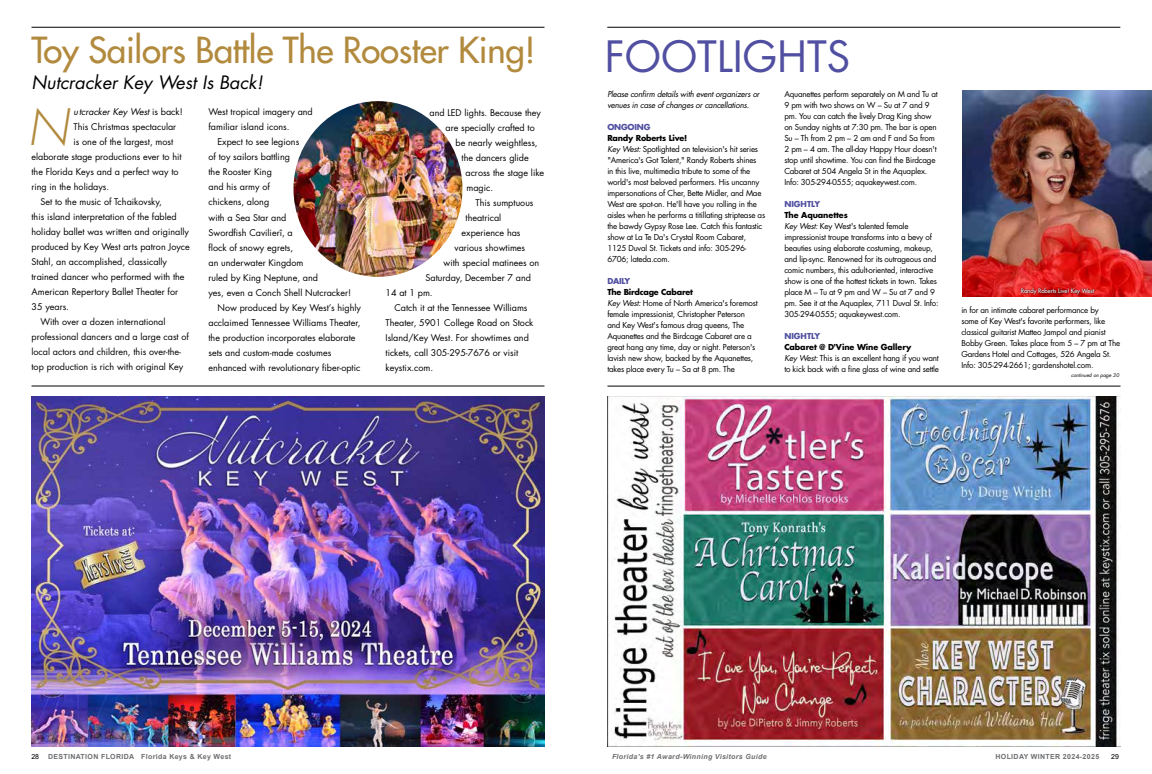
<style>
.page{position:relative;width:1152px;height:774px;background:#fff}
.page>*{position:absolute;margin:0;border:0;box-sizing:border-box;transform-origin:0 0}
.t1{font:italic 300 48.8px "Futura Std";color:#b28a3e}
.t2{font:42px "Futura Std";color:#504fa1}
.t3{font:500 35px "Futura Std";letter-spacing:-.01em;color:#b28a3e}
.t4{font:italic 18px "Futura Std";color:#000}
.t5{font:9px "Futura Std";color:#000}
.t6{font:italic 9px "Futura Std";color:#000}
.t7{font:8px/11px "Futura Std";letter-spacing:-.025em;color:#000}
.t8{font:italic 8px/11px "Futura Std";letter-spacing:-.025em;color:#000}
.t9{font:700 8px "Futura Std";letter-spacing:-.005em;color:#504fa1}
.t10{font:700 8px "Futura Std";letter-spacing:-.025em;color:#504fa1}
.t11{font:700 7px "Arial";letter-spacing:.05em;color:#6d6e71}
.t12{font:italic 700 7px "Arial";letter-spacing:.05em;color:#6d6e71}
.t13{font:7px "Arial";color:#000}
.t14{font:500 6px "Futura Std";letter-spacing:-.01em;color:#fff}
.t15{font:italic 5px "Futura Std";letter-spacing:-.005em;color:#000}
.s1{font-style:normal}
.s2{font-weight:700}
.s3{font-style:italic}
</style>
<div class="page">
<hr style="left:607px;top:27px;width:513px;height:1px;background:#000">
<hr style="left:607px;top:386px;width:514px;height:1px;background:#000">
<img style="left:608px;top:396px;width:513px;height:351px">
<img style="left:32px;top:396px;width:512px;height:351px">
<hr style="left:32px;top:27px;width:512px;height:1px;background:#000">
<img style="left:293px;top:101px;width:170px;height:176px">
<hr style="left:32px;top:386px;width:512px;height:1px;background:#000">
<img style="left:962px;top:90px;width:190px;height:207px">
<svg style="left:1020px;top:287px;width:76px;height:9px"></svg>
<h3 class="t3" style="left:32px;top:28px;width:506px">Toy Sailors Battle The Rooster King!</h3>
<h3 class="t4" style="left:32px;top:71px;width:233px">Nutcracker Key West Is Back!</h3>
<h1 class="t1" style="left:28px;top:98px;width:43px">N</h1>
<p class="t6" style="left:74px;top:106px;width:111px">utcracker Key West <span class="s1">is back!</span></p>
<p class="t5" style="left:74px;top:121px;width:104px">This Christmas spectacular</p>
<p class="t5" style="left:74px;top:136px;width:101px">is one of the largest, most</p>
<p class="t5" style="left:32px;top:151px;width:152px">elaborate stage productions ever to hit</p>
<p class="t5" style="left:32px;top:166px;width:149px">the Florida Keys and a perfect way to</p>
<p class="t5" style="left:32px;top:181px;width:79px">ring in the holidays.</p>
<p class="t5" style="left:41px;top:196px;width:123px">Set to the music of Tchaikovsky,</p>
<p class="t5" style="left:32px;top:211px;width:147px">this island interpretation of the fabled</p>
<p class="t5" style="left:32px;top:226px;width:159px">holiday ballet was written and originally</p>
<p class="t5" style="left:32px;top:241px;width:160px">produced by Key West arts patron Joyce</p>
<p class="t5" style="left:32px;top:256px;width:137px">Stahl, an accomplished, classically</p>
<p class="t5" style="left:32px;top:271px;width:155px">trained dancer who performed with the</p>
<p class="t5" style="left:32px;top:286px;width:148px">American Repertory Ballet Theater for</p>
<p class="t5" style="left:32px;top:301px;width:39px">35 years.</p>
<p class="t5" style="left:41px;top:316px;width:126px">With over a dozen international</p>
<p class="t5" style="left:32px;top:331px;width:159px">professional dancers and a large cast of</p>
<p class="t5" style="left:32px;top:346px;width:151px">local actors and children, this over-the-</p>
<p class="t5" style="left:32px;top:361px;width:153px">top production is rich with original Key</p>
<p class="t5" style="left:209px;top:106px;width:106px">West tropical imagery and</p>
<p class="t5" style="left:209px;top:121px;width:83px">familiar island icons.</p>
<p class="t5" style="left:218px;top:136px;width:83px">Expect to see legions</p>
<p class="t5" style="left:209px;top:151px;width:83px">of toy sailors battling</p>
<p class="t5" style="left:209px;top:166px;width:65px">the Rooster King</p>
<p class="t5" style="left:209px;top:181px;width:63px">and his army of</p>
<p class="t5" style="left:209px;top:196px;width:62px">chickens, along</p>
<p class="t5" style="left:209px;top:211px;width:79px">with a Sea Star and</p>
<p class="t5" style="left:209px;top:226px;width:86px">Swordfish Cavilierî, a</p>
<p class="t5" style="left:209px;top:241px;width:86px">flock of snowy egrets,</p>
<p class="t5" style="left:209px;top:256px;width:96px">an underwater Kingdom</p>
<p class="t5" style="left:209px;top:271px;width:111px">ruled by King Neptune, and</p>
<p class="t5" style="left:209px;top:286px;width:144px">yes, even a Conch Shell Nutcracker!</p>
<p class="t5" style="left:218px;top:301px;width:145px">Now produced by Key West’s highly</p>
<p class="t5" style="left:209px;top:316px;width:154px">acclaimed Tennessee Williams Theater,</p>
<p class="t5" style="left:209px;top:331px;width:149px">the production incorporates elaborate</p>
<p class="t5" style="left:209px;top:346px;width:124px">sets and custom-made costumes</p>
<p class="t5" style="left:209px;top:361px;width:153px">enhanced with revolutionary fiber-optic</p>
<p class="t5" style="left:430px;top:106px;width:113px">and LED lights. Because they</p>
<p class="t5" style="left:446px;top:121px;width:91px">are specially crafted to</p>
<p class="t5" style="left:456px;top:136px;width:84px">be nearly weightless,</p>
<p class="t5" style="left:462px;top:151px;width:69px">the dancers glide</p>
<p class="t5" style="left:466px;top:166px;width:80px">across the stage like</p>
<p class="t5" style="left:467px;top:181px;width:28px">magic.</p>
<p class="t5" style="left:476px;top:196px;width:60px">This sumptuous</p>
<p class="t5" style="left:466px;top:211px;width:37px">theatrical</p>
<p class="t5" style="left:462px;top:227px;width:61px">experience has</p>
<p class="t5" style="left:455px;top:242px;width:72px">various showtimes</p>
<p class="t5" style="left:444px;top:257px;width:97px">with special matinees on</p>
<p class="t5" style="left:426px;top:272px;width:107px">Saturday, December 7 and</p>
<p class="t5" style="left:386px;top:287px;width:49px">14 at 1 pm.</p>
<p class="t5" style="left:395px;top:302px;width:134px">Catch it at the Tennessee Williams</p>
<p class="t5" style="left:386px;top:317px;width:150px">Theater, 5901 College Road on Stock</p>
<p class="t5" style="left:386px;top:332px;width:145px">Island/Key West. For showtimes and</p>
<p class="t5" style="left:386px;top:347px;width:134px">tickets, call 305-295-7676 or visit</p>
<p class="t5" style="left:386px;top:362px;width:49px">keystix.com.</p>
<h2 class="t2" style="left:605px;top:30px;width:247px">FOOTLIGHTS</h2>
<p class="t8" style="left:607px;top:88px;width:154px">Please confirm details with event organizers or venues in case of changes or cancellations.</p>
<p class="t10" style="left:607px;top:121px;width:45px">ONGOING</p>
<p class="t7" style="left:607px;top:132px;width:159px"><span class="s2">Randy Roberts Live!<br></span><span class="s3">Key West:</span> Spotlighted on television's hit series "America's Got Talent," Randy Roberts shines<br>in this live, multimedia tribute to some of the world's most beloved performers. His uncanny impersonations of Cher, Bette Midler, and Mae West are spot-on. He'll have you rolling in the aisles when he performs a titillating striptease as the bawdy Gypsy Rose Lee. Catch this fantastic show at La Te Da's Crystal Room Cabaret, 1125 Duval St. Tickets and info: 305-296- 6706; lateda.com.</p>
<p class="t10" style="left:607px;top:275px;width:24px">DAILY</p>
<p class="t7" style="left:607px;top:286px;width:152px"><span class="s2">The Birdcage Cabaret<br></span><span class="s3">Key West:</span> Home of North America's foremost female impressionist, Christopher Peterson and Key West's famous drag queens, The Aquanettes and the Birdcage Cabaret are a great hang any time, day or night. Peterson's lavish new show, backed by the Aquanettes, takes place every Tu – Sa at 8 pm. The</p>
<p class="t7" style="left:784px;top:88px;width:155px">Aquanettes perform separately on M and Tu at 9 pm with two shows on W – Su at 7 and 9 pm. You can catch the lively Drag King show on Sunday nights at 7:30 pm. The bar is open Su – Th from 2 pm – 2 am and F and Sa from 2 pm – 4 am. The all-day Happy Hour doesn't stop until showtime. You can find the Birdcage Cabaret at 504 Angela St in the Aquaplex.<br>Info: 305-294-0555; aquakeywest.com.</p>
<p class="t9" style="left:784px;top:198px;width:37px">NIGHTLY</p>
<p class="t7" style="left:784px;top:209px;width:156px"><span class="s2">The Aquanettes<br></span><span class="s3">Key West:</span> Key West's talented female impressionist troupe transforms into a bevy of beauties using elaborate costuming, makeup, and lip-sync. Renowned for its outrageous and comic numbers, this adult-oriented, interactive show is one of the hottest tickets in town. Takes place M – Tu at 9 pm and W – Su at 7 and 9 pm. See it at the Aquaplex, 711 Duval St. Info:<br>305-294-0555; aquakeywest.com.</p>
<p class="t9" style="left:784px;top:330px;width:37px">NIGHTLY</p>
<p class="t7" style="left:784px;top:341px;width:156px"><span class="s2">Cabaret @ D'Vine Wine Gallery<br></span><span class="s3">Key West:</span> This is an excellent hang if you want to kick back with a fine glass of wine and settle</p>
<p class="t14" style="left:1021px;top:287px;width:75px">Randy Roberts Live! Key West</p>
<p class="t7" style="left:961px;top:304px;width:160px">in for an intimate cabaret performance by<br>some of Key West's favorite performers, like classical guitarist Matteo Jampol and pianist Bobby Green. Takes place from 5 – 7 pm at The Gardens Hotel and Cottages, 526 Angela St.<br>Info: 305-294-2661; gardenshotel.com.</p>
<p class="t15" style="left:1071px;top:372px;width:50px">continued on page 30</p>
<p class="t13" style="left:31px;top:752px;width:9px">28</p>
<p class="t11" style="left:48px;top:752px;width:185px">DESTINATION FLORIDA Florida Keys &amp; Key West</p>
<p class="t12" style="left:612px;top:752px;width:156px">Florida's #1 Award-Winning Visitors Guide</p>
<p class="t11" style="left:995px;top:752px;width:105px">HOLIDAY WINTER 2024-2025</p>
<p class="t13" style="left:1111px;top:752px;width:9px">29</p>
</div>
